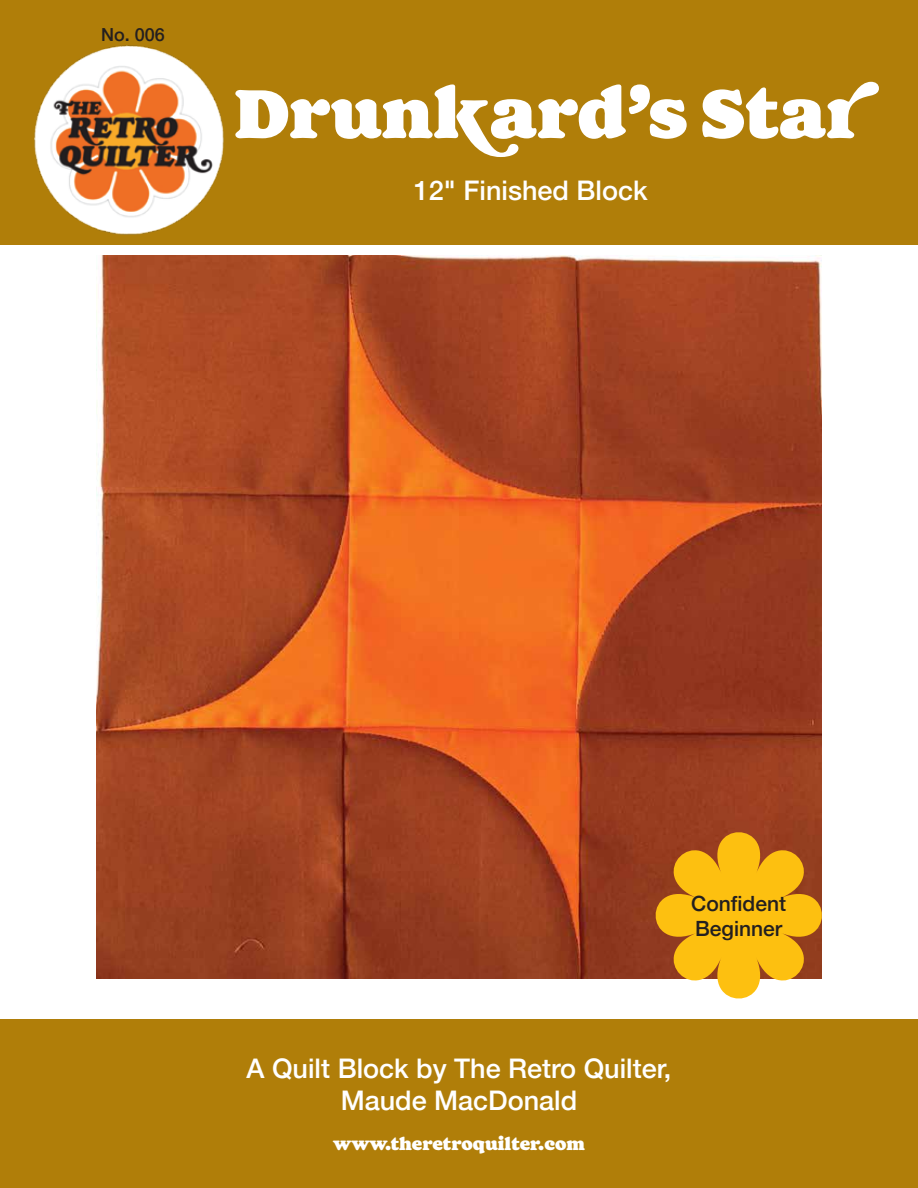
<style>
.page{position:relative;width:918px;height:1188px;background:#fff}
.page>*{position:absolute;margin:0;border:0;box-sizing:border-box;transform-origin:0 0}
.t1{font:900 72px "Cream";color:#fff}
.t2{font:500 27px/32.4px "Helvetica Neue";color:#fff;text-align:center}
.t3{font:500 21px/25.2px "Helvetica Neue";color:#231f20}
.t4{font:900 18px "Cream";color:#fff}
.t5{font:500 18px "Helvetica Neue";color:#231f20}
</style>
<div class="page">
<img style="left:97px;top:255px;width:724px;height:724px">
<div style="left:0;top:0;width:918px;height:245px;background:#b07e09"></div>
<img style="left:34px;top:45px;width:190px;height:190px">
<div style="left:0;top:1019px;width:918px;height:169px;background:#b07e09"></div>
<svg style="left:642px;top:818px;width:180px;height:181px;background:#d7962b"></svg>
<p class="t5" style="left:101px;top:20px;width:65px">No. 006</p>
<h1 class="t1" style="left:235px;top:73px;width:622px">Drunkard’s Star</h1>
<p class="t2" style="left:414px;top:172px;width:235px">12" Finished Block</p>
<p class="t3" style="left:691px;top:890px;width:96px">Confident<br>Beginner</p>
<p class="t2" style="left:247px;top:1050px;width:426px">A Quilt Block by The Retro Quilter,<br>Maude MacDonald</p>
<p class="t4" style="left:333px;top:1134px;width:253px">www.theretroquilter.com</p>
</div>
